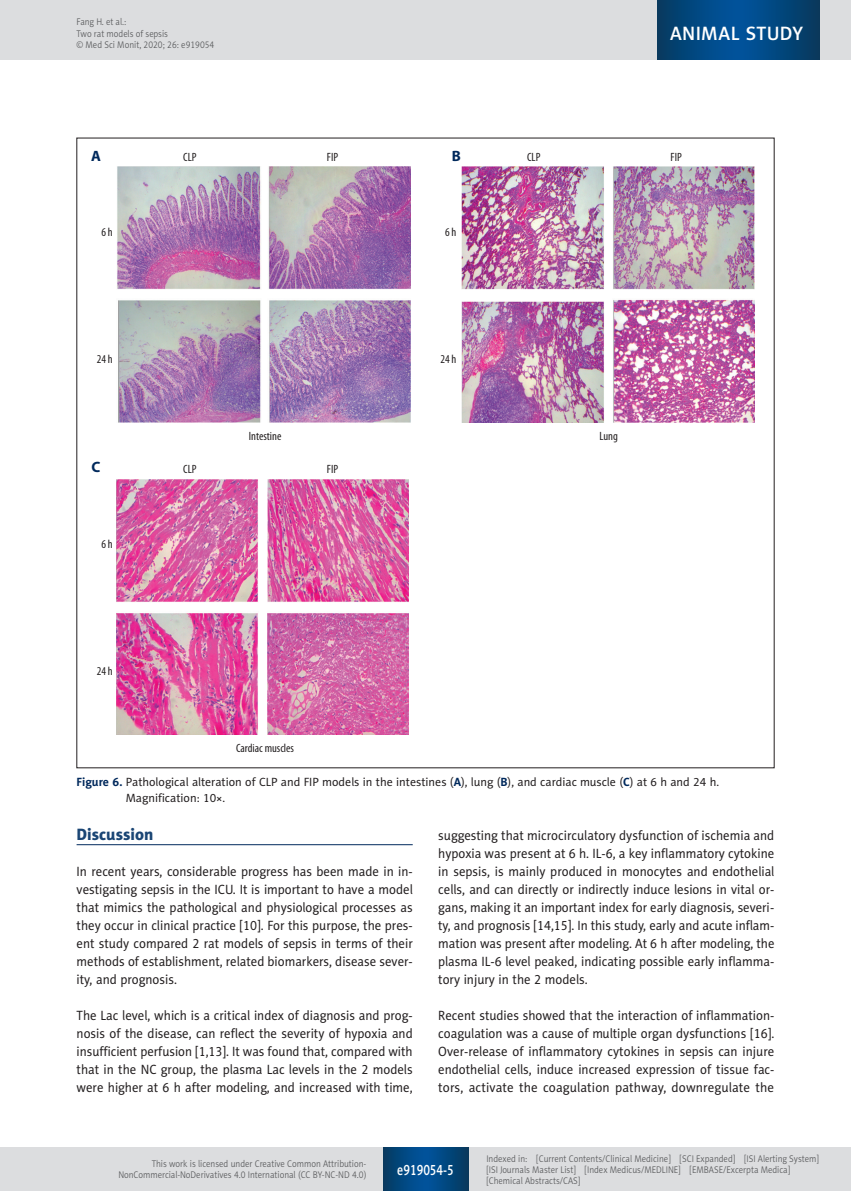
<style>
.page{position:relative;width:851px;height:1191px;background:#fff}
.page>*{position:absolute;margin:0;border:0;box-sizing:border-box;transform-origin:0 0}
.t1{font:19.5px "Naomi Sans EFN Medium";letter-spacing:.015em;color:#fff}
.MSM_Headline_1{font:16.5px "Naomi Sans EFN Heavy";color:#1a4574}
.t2{font:15px "Naomi Sans EFN Medium";color:#fff;scale:.8 1}
.t3{font:700 15px "Myriad Pro";color:#00295c}
.MSM_Body{font:13.5px/18px "Naomi Sans EFN";color:#231f20;text-align:justify;scale:.95 1}
.MSM_Rycina_tytul{font:12px/15.8px "Naomi Sans EFN";color:#231f20}
.t4{font:condensed 12px "Myriad Pro";color:#231f20}
.t5{font:9.75px/11.2px "Naomi Sans EFN Light";color:#57585a;scale:.9 1}
.s1{font-weight:700;color:#00295c}
</style>
<div class="page">
<hr style="left:77px;top:844px;width:335px;height:1px;background:#00295c">
<img style="left:117px;top:167px;width:293px;height:256px">
<img style="left:461px;top:167px;width:293px;height:256px">
<img style="left:116px;top:479px;width:292px;height:256px">
<div style="left:0;top:1148px;width:850px;height:43px;background:#dcdddf"></div>
<div style="left:0;top:0;width:850px;height:60px;background:#dcdddf"></div>
<svg style="left:657px;top:0;width:162px;height:60px;background:#02477e"></svg>
<svg style="left:383px;top:1147px;width:85px;height:43px;background:#02477e"></svg>
<p class="t5" style="left:77px;top:16px;width:154px">Fang H. et al.:<br>Two rat models of sepsis<br>© Med Sci Monit, 2020; 26: e919054</p>
<h1 class="t1" style="left:670px;top:22px;width:134px">ANIMAL STUDY</h1>
<p class="t3" style="left:451px;top:147px;width:11px">B</p>
<p class="t3" style="left:91px;top:147px;width:11px">A</p>
<p class="t4" style="left:670px;top:149px;width:13px">FIP</p>
<p class="t4" style="left:183px;top:149px;width:15px">CLP</p>
<p class="t4" style="left:527px;top:149px;width:15px">CLP</p>
<p class="t4" style="left:327px;top:149px;width:13px">FIP</p>
<p class="t4" style="left:101px;top:224px;width:13px">6 h</p>
<p class="t4" style="left:97px;top:352px;width:17px">24 h</p>
<p class="t3" style="left:91px;top:457px;width:10px">C</p>
<p class="t4" style="left:101px;top:536px;width:13px">6 h</p>
<p class="t4" style="left:97px;top:664px;width:17px">24 h</p>
<p class="t4" style="left:183px;top:461px;width:15px">CLP</p>
<p class="t4" style="left:249px;top:429px;width:34px">Intestine</p>
<p class="t4" style="left:327px;top:461px;width:13px">FIP</p>
<p class="t4" style="left:236px;top:741px;width:59px">Cardiac muscles</p>
<p class="t4" style="left:445px;top:224px;width:13px">6 h</p>
<p class="t4" style="left:440px;top:352px;width:17px">24 h</p>
<p class="t4" style="left:599px;top:429px;width:20px">Lung</p>
<p class="MSM_Rycina_tytul" style="left:126px;top:774px;width:594px;text-indent:-49px"><span class="s1">Figure 6.</span> Pathological alteration of CLP and FIP models in the intestines (<span class="s1">A</span>), lung (<span class="s1">B</span>), and cardiac muscle (<span class="s1">C</span>) at 6 h and 24 h.<br>Magnification: 10×.</p>
<p class="MSM_Headline_1" style="left:77px;top:824px;width:78px">Discussion</p>
<p class="MSM_Body" style="left:77px;top:862px;width:355px">In recent years, considerable progress has been made in in&shy;vestigating sepsis in the ICU. It is important to have a model that mimics the pathological and physiological processes as they occur in clinical practice [10]. For this purpose, the pres&shy;ent study compared 2 rat models of sepsis in terms of their methods of establishment, related biomarkers, disease sever&shy;ity, and prognosis.</p>
<p class="MSM_Body" style="left:77px;top:1006px;width:355px">The Lac level, which is a critical index of diagnosis and prog&shy;nosis of the disease, can reflect the severity of hypoxia and insufficient perfusion [1,13]. It was found that, compared with that in the NC group, the plasma Lac levels in the 2 models were higher at 6 h after modeling, and increased with time,</p>
<p class="MSM_Body" style="left:438px;top:826px;width:355px">suggesting that microcirculatory dysfunction of ischemia and hypoxia was present at 6 h. IL-6, a key inflammatory cytokine in sepsis, is mainly produced in monocytes and endothelial cells, and can directly or indirectly induce lesions in vital or&shy;gans, making it an important index for early diagnosis, severi&shy;ty, and prognosis [14,15]. In this study, early and acute inflam&shy;mation was present after modeling. At 6 h after modeling, the plasma IL-6 level peaked, indicating possible early inflamma&shy;tory injury in the 2 models.</p>
<p class="MSM_Body" style="left:438px;top:1006px;width:355px">Recent studies showed that the interaction of inflammation&shy;coagulation was a cause of multiple organ dysfunctions [16].<br>Over-release of inflammatory cytokines in sepsis can injure endothelial cells, induce increased expression of tissue fac&shy;tors, activate the coagulation pathway, downregulate the</p>
<p class="t5" style="left:118px;top:1158px;width:277px;text-align:right">This work is licensed under Creative Common Attribution-<br>NonCommercial-NoDerivatives 4.0 International (CC BY-NC-ND 4.0)</p>
<p class="t2" style="left:397px;top:1160px;width:72px">e919054-5</p>
<p class="t5" style="left:486px;top:1152px;width:371px">Indexed in: [Current Contents/Clinical Medicine] [SCI Expanded] [ISI Alerting System] [ISI Journals Master List] [Index Medicus/MEDLINE] [EMBASE/Excerpta Medica] [Chemical Abstracts/CAS]</p>
</div>
